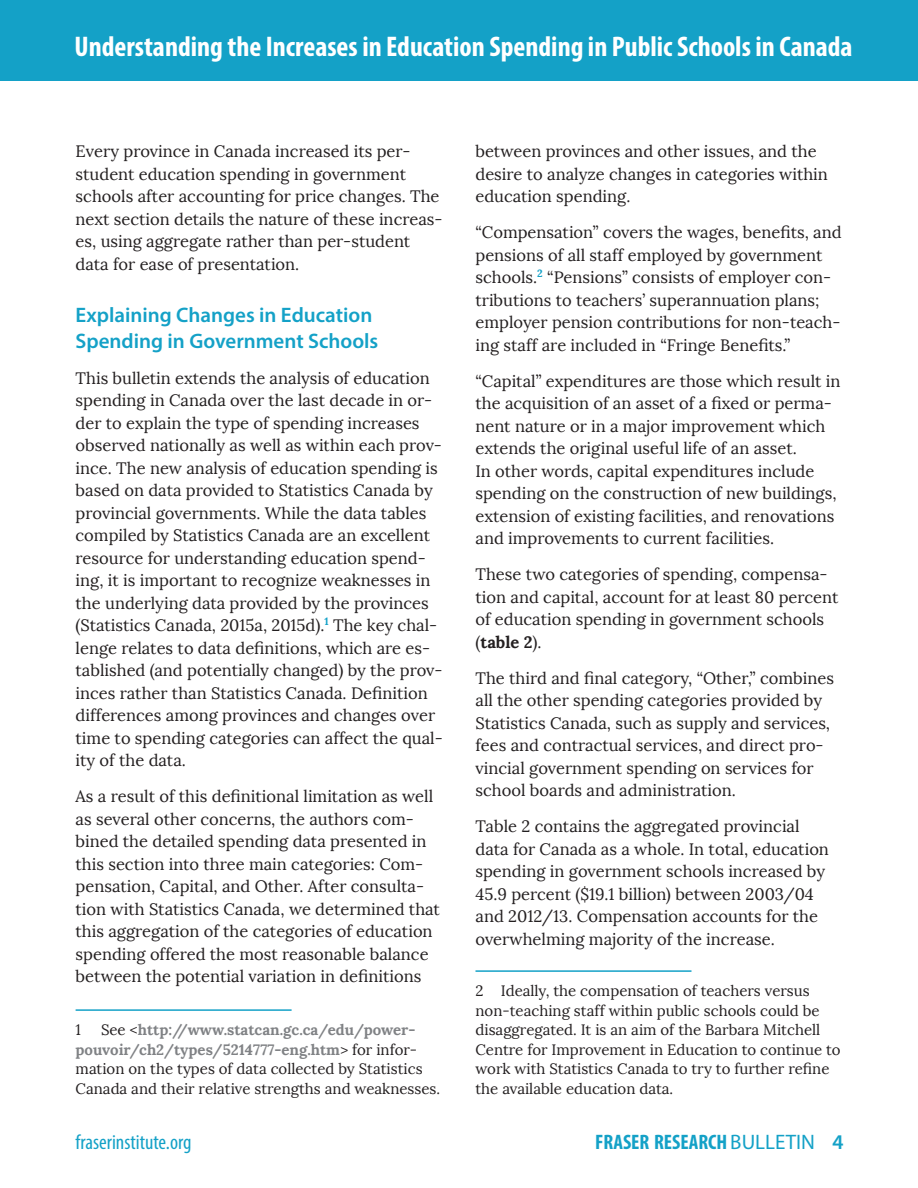
<style>
.page{position:relative;width:918px;height:1188px;background:#fff}
.page>*{position:absolute;margin:0;border:0;box-sizing:border-box;transform-origin:0 0}
.t1{font:700 condensed 28.5px "Myriad Pro";color:#fff}
.Head_2{font:600 21px/25.5px "Myriad Pro";color:#14a1c7}
.t2{font:700 condensed 21px "Myriad Pro";color:#14a1c7}
.t3{font:condensed 21px "Myriad Pro";color:#14a1c7}
.BodyText{font:16.5px/22.5px "Lora";color:#231f20}
.Footnote{font:15px/19.5px "Lora";color:#231f20}
.s1{font-weight:700;color:#808285}
.s2{font-weight:700}
.s3{font-weight:400;font-stretch:normal}
.s4{font-weight:600;font-stretch:normal}
</style>
<div class="page">
<div style="left:0;top:0;width:918px;height:81px;background:#14a1c7"></div>
<hr style="left:76px;top:1009px;width:216px;height:2px;background:#14a1c7">
<hr style="left:475px;top:970px;width:216px;height:2px;background:#14a1c7">
<h1 class="t1" style="left:75px;top:29px;width:780px">Understanding the Increases in Education Spending in Public Schools in Canada</h1>
<p class="BodyText" style="left:76px;top:141px;width:369px">Every province in Canada increased its per&shy;student education spending in government schools after accounting for price changes. The next section details the nature of these increas&shy;es, using aggregate rather than per-student data for ease of presentation.</p>
<p class="Head_2" style="left:76px;top:302px;width:304px">Explaining Changes in Education<br>Spending in Government Schools</p>
<p class="BodyText" style="left:76px;top:367px;width:369px">This bulletin extends the analysis of education spending in Canada over the last decade in or&shy;der to explain the type of spending increases observed nationally as well as within each prov&shy;ince. The new analysis of education spending is based on data provided to Statistics Canada by provincial governments. While the data tables compiled by Statistics Canada are an excellent resource for understanding education spend&shy;ing, it is important to recognize weaknesses in the underlying data provided by the provinces (Statistics Canada, 2015a, 2015d).<sup>1</sup> The key chal&shy;lenge relates to data definitions, which are es&shy;tablished (and potentially changed) by the prov&shy;inces rather than Statistics Canada. Definition differences among provinces and changes over time to spending categories can affect the qual&shy;ity of the data.</p>
<p class="BodyText" style="left:76px;top:786px;width:366px">As a result of this definitional limitation as well as several other concerns, the authors com&shy;bined the detailed spending data presented in this section into three main categories: Com&shy;pensation, Capital, and Other. After consulta&shy;tion with Statistics Canada, we determined that this aggregation of the categories of education spending offered the most reasonable balance between the potential variation in definitions</p>
<p class="Footnote" style="left:76px;top:1020px;width:7px">1</p>
<p class="Footnote" style="left:76px;top:1020px;width:366px;text-indent:26px">See &lt;<span class="s1">http://www.statcan.gc.ca/edu/power&shy;pouvoir/ch2/types/5214777-eng.htm</span>&gt; for infor&shy;mation on the types of data collected by Statistics Canada and their relative strengths and weaknesses.</p>
<p class="BodyText" style="left:475px;top:141px;width:354px">between provinces and other issues, and the desire to analyze changes in categories within education spending.</p>
<p class="BodyText" style="left:475px;top:222px;width:368px">“Compensation” covers the wages, benefits, and pensions of all staff employed by government schools.<sup>2</sup> “Pensions” consists of employer con&shy;tributions to teachers’ superannuation plans; employer pension contributions for non-teach&shy;ing staff are included in “Fringe Benefits.”</p>
<p class="BodyText" style="left:475px;top:370px;width:367px">“Capital” expenditures are those which result in the acquisition of an asset of a fixed or perma&shy;nent nature or in a major improvement which extends the original useful life of an asset.<br>In other words, capital expenditures include spending on the construction of new buildings, extension of existing facilities, and renovations and improvements to current facilities.</p>
<p class="BodyText" style="left:475px;top:564px;width:365px">These two categories of spending, compensa&shy;tion and capital, account for at least 80 percent of education spending in government schools (<span class="s2">table 2</span>).</p>
<p class="BodyText" style="left:475px;top:667px;width:360px">The third and final category, “Other,” combines all the other spending categories provided by Statistics Canada, such as supply and services, fees and contractual services, and direct pro&shy;vincial government spending on services for school boards and administration.</p>
<p class="BodyText" style="left:475px;top:816px;width:355px">Table 2 contains the aggregated provincial data for Canada as a whole. In total, education spending in government schools increased by 45.9 percent ($19.1 billion) between 2003/04 and 2012/13. Compensation accounts for the overwhelming majority of the increase.</p>
<p class="Footnote" style="left:475px;top:981px;width:367px">2 Ideally, the compensation of teachers versus non-teaching staff within public schools could be disaggregated. It is an aim of the Barbara Mitchell Centre for Improvement in Education to continue to work with Statistics Canada to try to further refine the available education data.</p>
<p class="t3" style="left:76px;top:1129px;width:117px">fraserinstitute.org</p>
<p class="t2" style="left:595px;top:1129px;width:250px">FRASER RESEARCH <span class="s3">BULLETIN</span> <span class="s4">4</span></p>
</div>
